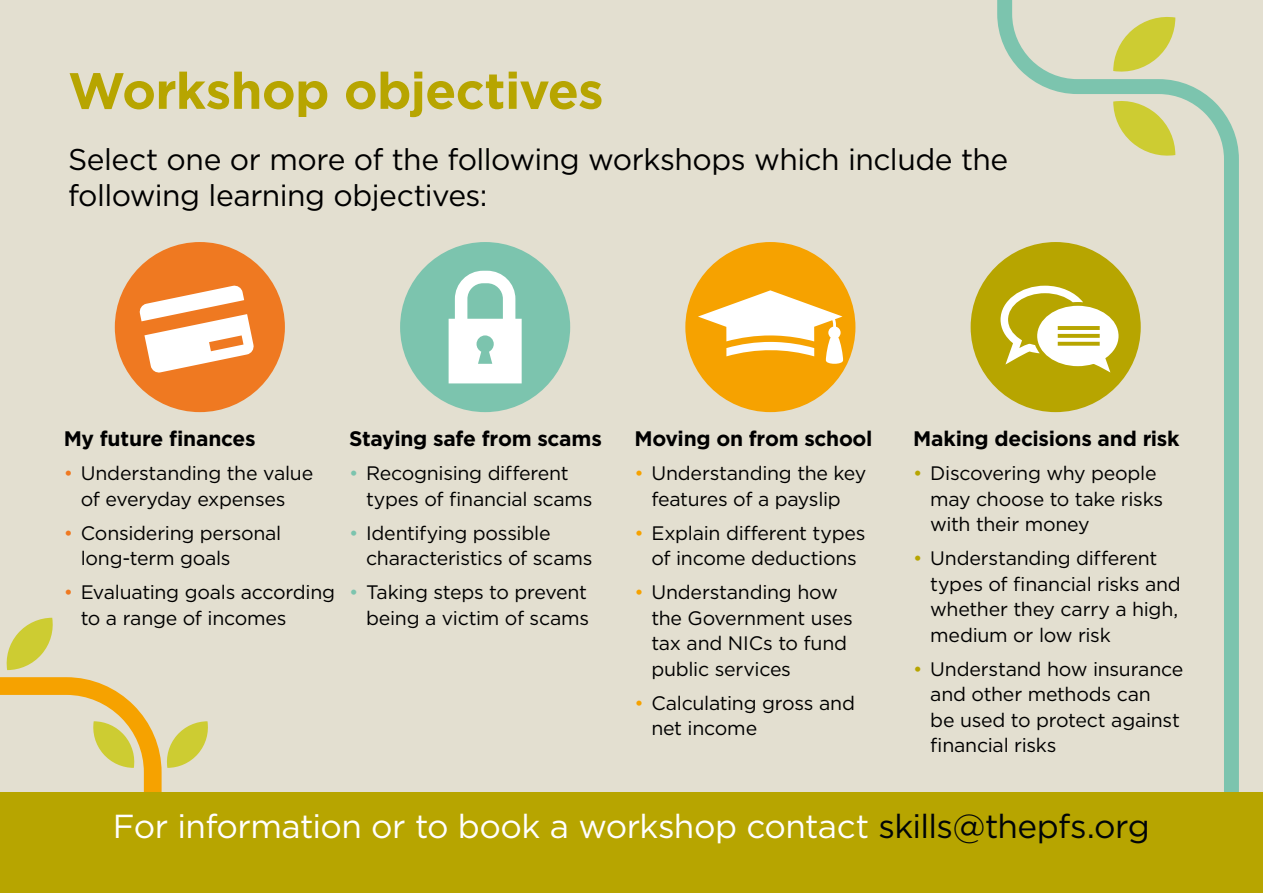
<style>
.page{position:relative;width:1263px;height:893px;background:#e3dfd0}
.page>*{position:absolute;margin:0;border:0;box-sizing:border-box;transform-origin:0 0}
.t1{font:700 51px "Gotham";letter-spacing:-.015em;color:#b7a500}
.t2{font:33.3px "Gotham";letter-spacing:-.02em;color:#fff}
.t3{font:30px/36px "Gotham";letter-spacing:-.015em;color:#000}
.t4{font:700 21px "Gotham";letter-spacing:-.01em;color:#000}
.t5{font:19.5px/25.5px "Gotham";letter-spacing:-.015em;color:#000}
.s1{color:#ef7921}
.s2{color:#7cc4ae}
.s3{color:#f6a200}
.s4{color:#b7a500}
.s5{color:#000408}
</style>
<div class="page">
<svg style="left:997px;top:0;width:242px;height:792px"></svg>
<div style="left:400px;top:242px;width:170px;height:170px;background:#7cc4ae;border-radius:50%"></div>
<svg style="left:449px;top:271px;width:73px;height:112px"></svg>
<div style="left:685px;top:242px;width:170px;height:170px;background:#f6a200;border-radius:50%"></div>
<svg style="left:698px;top:290px;width:145px;height:74px"></svg>
<div style="left:115px;top:242px;width:170px;height:170px;background:#ef7921;border-radius:50%"></div>
<svg style="left:139px;top:285px;width:115px;height:88px"></svg>
<div style="left:971px;top:242px;width:170px;height:170px;background:#b7a500;border-radius:50%"></div>
<svg style="left:1000px;top:286px;width:118px;height:86px"></svg>
<svg style="left:1113px;top:15px;width:62px;height:58px"></svg>
<svg style="left:1113px;top:99px;width:62px;height:58px"></svg>
<svg style="left:0;top:677px;width:208px;height:115px"></svg>
<svg style="left:6px;top:618px;width:47px;height:52px"></svg>
<div style="left:0;top:792px;width:1263px;height:101px;background:#b7a500"></div>
<h1 class="t1" style="left:68px;top:57px;width:537px">Workshop objectives</h1>
<h3 class="t3" style="left:68px;top:141px;width:942px">Select one or more of the following workshops which include the following learning objectives:</h3>
<p class="t4" style="left:64px;top:425px;width:193px">My future finances</p>
<p class="t5" style="left:64px;top:460px;width:251px;text-align:center"><span class="s1">•</span> Understanding the value of everyday expenses</p>
<p class="t5" style="left:81px;top:520px;width:202px;text-indent:-17px"><span class="s1">•</span> Considering personal long-term goals</p>
<p class="t5" style="left:81px;top:579px;width:256px;text-indent:-17px"><span class="s1">•</span> Evaluating goals according to a range of incomes</p>
<p class="t4" style="left:349px;top:425px;width:254px">Staying safe from scams</p>
<p class="t5" style="left:366px;top:460px;width:228px;text-indent:-17px"><span class="s2">•</span> Recognising different types of financial scams</p>
<p class="t5" style="left:366px;top:520px;width:228px;text-indent:-17px"><span class="s2">•</span> Identifying possible characteristics of scams</p>
<p class="t5" style="left:349px;top:579px;width:242px;text-align:right"><span class="s2">•</span> Taking steps to prevent being a victim of scams</p>
<p class="t4" style="left:634px;top:425px;width:240px">Moving on from school</p>
<p class="t5" style="left:634px;top:460px;width:233px;text-align:center"><span class="s3">•</span> Understanding the key features of a payslip</p>
<p class="t5" style="left:634px;top:520px;width:233px;text-align:center"><span class="s3">•</span> Explain different types of income deductions</p>
<p class="t5" style="left:651px;top:579px;width:203px;text-indent:-17px"><span class="s3">•</span> Understanding how the Government uses tax and NICs to fund public services</p>
<p class="t5" style="left:651px;top:690px;width:205px;text-indent:-17px"><span class="s3">•</span> Calculating gross and net income</p>
<p class="t4" style="left:913px;top:425px;width:268px">Making decisions and risk</p>
<p class="t5" style="left:930px;top:460px;width:235px;text-indent:-17px"><span class="s4">•</span> Discovering why people may choose to take risks with their money</p>
<p class="t5" style="left:930px;top:545px;width:252px;text-indent:-17px"><span class="s4">•</span> Understanding different types of financial risks and whether they carry a high, medium or low risk</p>
<p class="t5" style="left:930px;top:656px;width:255px;text-indent:-17px"><span class="s4">•</span> Understand how insurance and other methods can<br>be used to protect against financial risks</p>
<h2 class="t2" style="left:113px;top:806px;width:1038px">For information or to book a workshop contact <span class="s5">skills@thepfs.org</span></h2>
</div>
